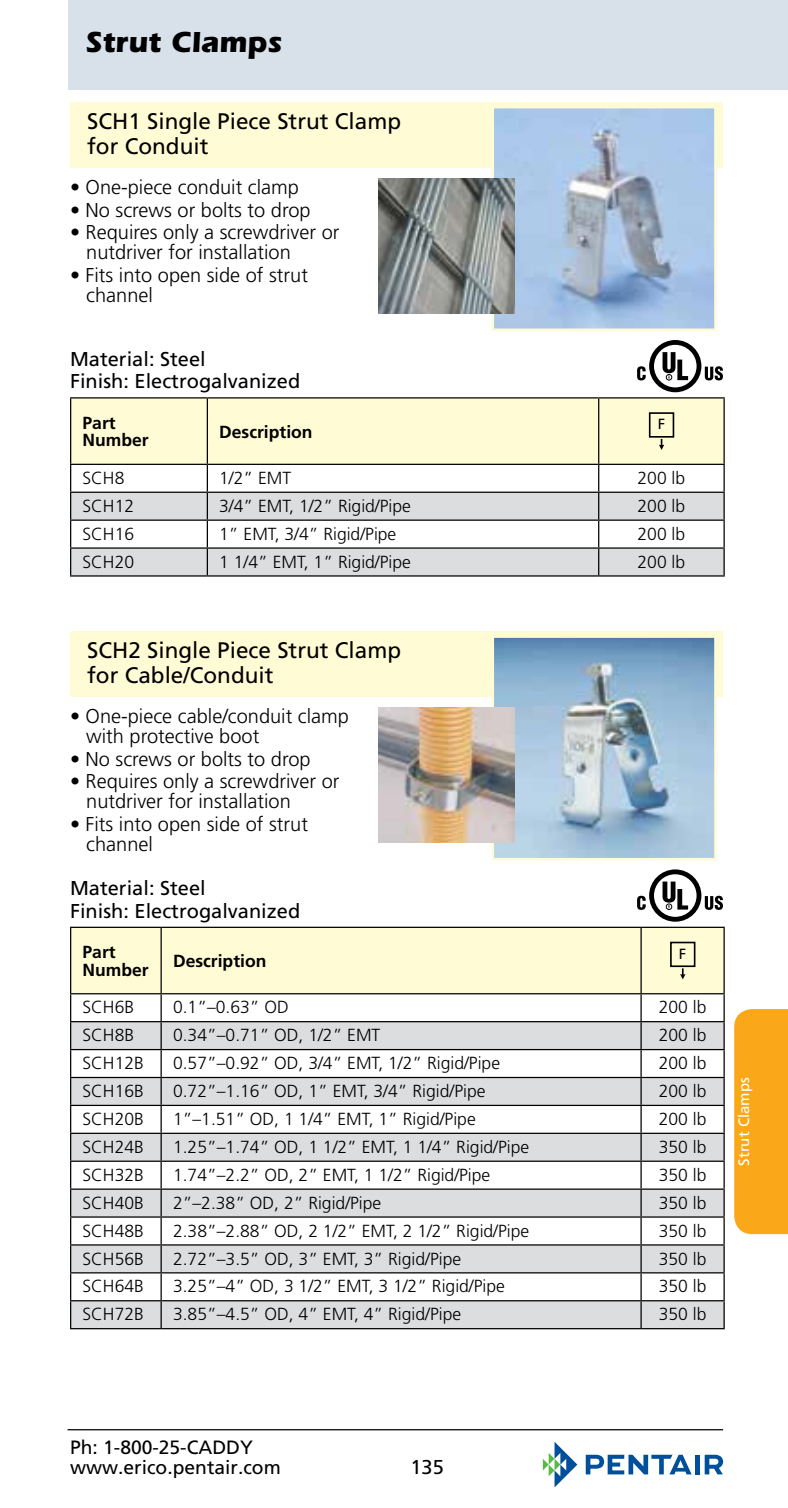
<style>
.page{position:relative;width:788px;height:1508px;background:#fff}
.page>*{position:absolute;margin:0;border:0;box-sizing:border-box;transform-origin:0 0}
.t1{font:700 30px "ITC Eras Std";color:#000}
.t2{font:22.5px/25px "Frutiger LT Std";color:#000}
.t3{font:300 20px/20px "Frutiger LT Std";color:#000}
.t4{font:20px/22.5px "Frutiger LT Std";color:#000}
.t5{font:19.25px/20px "Frutiger LT Std";color:#000}
.t6{font:300 17.5px "Frutiger LT Std";color:#000}
.t7{font:700 17.5px/17.5px "Frutiger LT Std";color:#000}
.t8{font:15px "Frutiger LT Std";color:#fff}
.t9{font:14.75px "Frutiger LT Std";color:#000}
</style>
<div class="page">
<div style="left:68px;top:0;width:720px;height:90px;background:#d8e0ea"></div>
<hr style="left:68px;top:1429px;width:655px;height:1px;background:#000">
<svg style="left:585px;top:1454px;width:106px;height:20px"></svg>
<div style="left:694px;top:1454px;width:5px;height:20px;background:#004f9a"></div>
<svg style="left:704px;top:1454px;width:19px;height:20px"></svg>
<svg style="left:542px;top:1442px;width:35px;height:45px"></svg>
<div style="left:734px;top:1009px;width:54px;height:225px;background:#faa81a"></div>
<div style="left:70px;top:102px;width:652px;height:65px;background:#fffcd5"></div>
<img style="left:494px;top:109px;width:219px;height:219px">
<div style="left:491px;top:106px;width:225px;height:225px;border:2px solid #fffcd5"></div>
<img style="left:379px;top:178px;width:135px;height:135px">
<svg style="left:637px;top:340px;width:85px;height:52px"></svg>
<hr style="left:70px;top:397px;width:137px;height:1px;background:#000">
<hr style="left:207px;top:397px;width:391px;height:1px;background:#000">
<hr style="left:598px;top:397px;width:126px;height:1px;background:#000">
<hr style="left:70px;top:575px;width:137px;height:1px;background:#000">
<hr style="left:207px;top:575px;width:391px;height:1px;background:#000">
<hr style="left:598px;top:575px;width:126px;height:1px;background:#000">
<svg style="left:70px;top:398px;width:654px;height:177px"></svg>
<div style="left:648px;top:412px;width:26px;height:26px;border:2px solid #000"></div>
<div style="left:70px;top:631px;width:652px;height:66px;background:#fffcd5"></div>
<img style="left:494px;top:638px;width:219px;height:219px">
<div style="left:491px;top:635px;width:225px;height:225px;border:2px solid #fffcd5"></div>
<img style="left:379px;top:707px;width:135px;height:135px">
<svg style="left:637px;top:869px;width:85px;height:52px"></svg>
<hr style="left:70px;top:926px;width:91px;height:2px;background:#000">
<hr style="left:161px;top:926px;width:480px;height:2px;background:#000">
<hr style="left:641px;top:926px;width:83px;height:2px;background:#000">
<hr style="left:70px;top:1328px;width:91px;height:1px;background:#000">
<hr style="left:161px;top:1328px;width:480px;height:1px;background:#000">
<hr style="left:641px;top:1328px;width:83px;height:1px;background:#000">
<svg style="left:70px;top:927px;width:654px;height:401px"></svg>
<div style="left:670px;top:941px;width:25px;height:26px;border:2px solid #000"></div>
<h1 class="t1" style="left:85px;top:24px;width:198px">Strut Clamps</h1>
<p class="t2" style="left:87px;top:109px;width:315px">SCH1 Single Piece Strut Clamp for Conduit</p>
<p class="t3" style="left:70px;top:177px;width:230px">• One-piece conduit clamp</p>
<p class="t3" style="left:70px;top:200px;width:242px">• No screws or bolts to drop</p>
<p class="t3" style="left:86px;top:222px;width:255px;text-indent:-16px">• Requires only a screwdriver or nutdriver for installation</p>
<p class="t3" style="left:86px;top:265px;width:223px;text-indent:-16px">• Fits into open side of strut channel</p>
<p class="t4" style="left:70px;top:348px;width:232px">Material: Steel<br>Finish: Electrogalvanized</p>
<p class="t7" style="left:82px;top:414px;width:68px">Part<br>Number</p>
<p class="t7" style="left:219px;top:423px;width:95px">Description</p>
<p class="t9" style="left:657px;top:415px;width:9px">F</p>
<p class="t6" style="left:82px;top:468px;width:43px">SCH8</p>
<p class="t6" style="left:219px;top:468px;width:73px">1/2” EMT</p>
<p class="t6" style="left:637px;top:468px;width:49px">200 lb</p>
<p class="t6" style="left:82px;top:496px;width:53px">SCH12</p>
<p class="t6" style="left:219px;top:496px;width:193px">3/4” EMT, 1/2” Rigid/Pipe</p>
<p class="t6" style="left:637px;top:496px;width:49px">200 lb</p>
<p class="t6" style="left:82px;top:524px;width:53px">SCH16</p>
<p class="t6" style="left:219px;top:524px;width:179px">1” EMT, 3/4” Rigid/Pipe</p>
<p class="t6" style="left:637px;top:524px;width:49px">200 lb</p>
<p class="t6" style="left:82px;top:552px;width:53px">SCH20</p>
<p class="t6" style="left:219px;top:552px;width:193px">1 1/4” EMT, 1” Rigid/Pipe</p>
<p class="t6" style="left:637px;top:552px;width:49px">200 lb</p>
<p class="t2" style="left:87px;top:638px;width:315px">SCH2 Single Piece Strut Clamp for Cable/Conduit</p>
<p class="t3" style="left:86px;top:707px;width:264px;text-indent:-16px">• One-piece cable/conduit clamp with protective boot</p>
<p class="t3" style="left:70px;top:749px;width:242px">• No screws or bolts to drop</p>
<p class="t3" style="left:86px;top:772px;width:255px;text-indent:-16px">• Requires only a screwdriver or nutdriver for installation</p>
<p class="t3" style="left:86px;top:814px;width:223px;text-indent:-16px">• Fits into open side of strut channel</p>
<p class="t4" style="left:70px;top:877px;width:232px">Material: Steel<br>Finish: Electrogalvanized</p>
<p class="t7" style="left:82px;top:943px;width:68px">Part<br>Number</p>
<p class="t7" style="left:173px;top:952px;width:95px">Description</p>
<p class="t9" style="left:679px;top:944px;width:9px">F</p>
<p class="t6" style="left:82px;top:997px;width:53px">SCH6B</p>
<p class="t6" style="left:173px;top:997px;width:117px">0.1”–0.63” OD</p>
<p class="t6" style="left:658px;top:997px;width:49px">200 lb</p>
<p class="t6" style="left:83px;top:1025px;width:53px">SCH8B</p>
<p class="t6" style="left:173px;top:1025px;width:209px">0.34”–0.71” OD, 1/2” EMT</p>
<p class="t6" style="left:658px;top:1025px;width:49px">200 lb</p>
<p class="t6" style="left:83px;top:1053px;width:63px">SCH12B</p>
<p class="t6" style="left:173px;top:1053px;width:328px">0.57”–0.92” OD, 3/4” EMT, 1/2” Rigid/Pipe</p>
<p class="t6" style="left:658px;top:1053px;width:49px">200 lb</p>
<p class="t6" style="left:83px;top:1081px;width:63px">SCH16B</p>
<p class="t6" style="left:173px;top:1081px;width:314px">0.72”–1.16” OD, 1” EMT, 3/4” Rigid/Pipe</p>
<p class="t6" style="left:658px;top:1081px;width:49px">200 lb</p>
<p class="t6" style="left:83px;top:1109px;width:63px">SCH20B</p>
<p class="t6" style="left:173px;top:1109px;width:304px">1”–1.51” OD, 1 1/4” EMT, 1” Rigid/Pipe</p>
<p class="t6" style="left:658px;top:1109px;width:49px">200 lb</p>
<p class="t6" style="left:83px;top:1137px;width:63px">SCH24B</p>
<p class="t6" style="left:173px;top:1137px;width:358px">1.25”–1.74” OD, 1 1/2” EMT, 1 1/4” Rigid/Pipe</p>
<p class="t6" style="left:658px;top:1137px;width:49px">350 lb</p>
<p class="t6" style="left:83px;top:1164px;width:63px">SCH32B</p>
<p class="t6" style="left:173px;top:1164px;width:319px">1.74”–2.2” OD, 2” EMT, 1 1/2” Rigid/Pipe</p>
<p class="t6" style="left:658px;top:1164px;width:49px">350 lb</p>
<p class="t6" style="left:83px;top:1192px;width:63px">SCH40B</p>
<p class="t6" style="left:173px;top:1192px;width:210px">2”–2.38” OD, 2” Rigid/Pipe</p>
<p class="t6" style="left:658px;top:1192px;width:49px">350 lb</p>
<p class="t6" style="left:83px;top:1220px;width:63px">SCH48B</p>
<p class="t6" style="left:173px;top:1220px;width:358px">2.38”–2.88” OD, 2 1/2” EMT, 2 1/2” Rigid/Pipe</p>
<p class="t6" style="left:658px;top:1220px;width:49px">350 lb</p>
<p class="t6" style="left:83px;top:1248px;width:63px">SCH56B</p>
<p class="t6" style="left:173px;top:1248px;width:289px">2.72”–3.5” OD, 3” EMT, 3” Rigid/Pipe</p>
<p class="t6" style="left:658px;top:1248px;width:49px">350 lb</p>
<p class="t6" style="left:83px;top:1276px;width:63px">SCH64B</p>
<p class="t6" style="left:173px;top:1276px;width:333px">3.25”–4” OD, 3 1/2” EMT, 3 1/2” Rigid/Pipe</p>
<p class="t6" style="left:658px;top:1276px;width:49px">350 lb</p>
<p class="t6" style="left:83px;top:1304px;width:63px">SCH72B</p>
<p class="t6" style="left:173px;top:1304px;width:289px">3.85”–4.5” OD, 4” EMT, 4” Rigid/Pipe</p>
<p class="t6" style="left:658px;top:1304px;width:49px">350 lb</p>
<p class="t8" style="left:735px;top:1165px;width:90px;rotate:-90deg">Strut Clamps</p>
<p class="t5" style="left:70px;top:1437px;width:212px">Ph: 1-800-25-CADDY www.erico.pentair.com</p>
<p class="t4" style="left:410px;top:1455px;width:35px">135</p>
</div>
